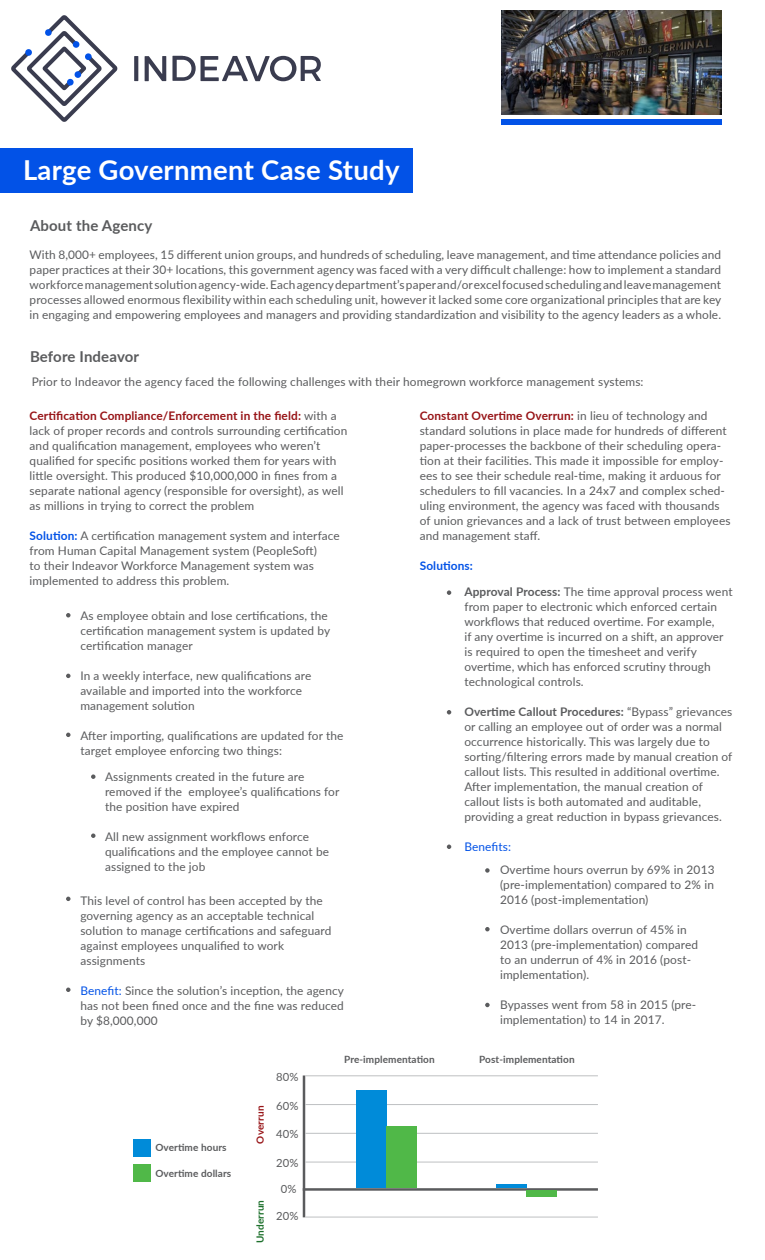
<style>
.page{position:relative;width:765px;height:1260px;background:#fff}
.page>*{position:absolute;margin:0;border:0;box-sizing:border-box;transform-origin:0 0}
.t1{font:700 27.5px "Lato";letter-spacing:.01em;color:#fff}
.t2{font:700 15px "Lato";letter-spacing:.01em;color:#5a5b5d}
.t3{font:11.88px/15px "Lato";letter-spacing:.01em;color:#5a5b5d}
.t4{font:700 11.88px "Lato";letter-spacing:.01em;color:#0252e7}
.t5{font:11.88px "Lato";letter-spacing:.01em;color:#0252e7}
.t6{font:11.25px "Lato";letter-spacing:.01em;color:#5a5b5d}
.t7{font:700 10px "Lato";letter-spacing:.01em;color:#5a5b5d}
.t8{font:700 10px "Lato";letter-spacing:.01em;color:#1d702c}
.t9{font:700 10px "Lato";letter-spacing:.01em;color:#971417}
.s1{font-weight:700;color:#971417}
.s2{font-weight:700;color:#0252e7}
.s3{color:#0252e7}
.s4{font-weight:700}
</style>
<div class="page">
<svg style="left:66px;top:613px;width:5px;height:5px"></svg>
<svg style="left:66px;top:674px;width:5px;height:4px"></svg>
<svg style="left:66px;top:733px;width:5px;height:4px"></svg>
<svg style="left:91px;top:774px;width:5px;height:5px"></svg>
<svg style="left:91px;top:834px;width:5px;height:4px"></svg>
<svg style="left:66px;top:897px;width:5px;height:4px"></svg>
<svg style="left:66px;top:988px;width:5px;height:4px"></svg>
<div style="left:0;top:148px;width:412px;height:45px;background:#0252e7"></div>
<div style="left:501px;top:120px;width:221px;height:5px;background:#0252e7"></div>
<svg style="left:485px;top:927px;width:5px;height:4px"></svg>
<svg style="left:485px;top:1003px;width:5px;height:4px"></svg>
<svg style="left:447px;top:590px;width:4px;height:5px"></svg>
<svg style="left:447px;top:710px;width:4px;height:4px"></svg>
<svg style="left:447px;top:845px;width:4px;height:4px"></svg>
<hr style="left:303px;top:1075px;width:2px;height:142px;background:#5a5b5d">
<hr style="left:303px;top:1188px;width:295px;height:3px;background:#5a5b5d">
<hr style="left:305px;top:1075px;width:293px;height:1px;background:#bec0c2">
<hr style="left:305px;top:1133px;width:293px;height:1px;background:#bec0c2">
<hr style="left:305px;top:1104px;width:293px;height:1px;background:#bec0c2">
<hr style="left:305px;top:1162px;width:293px;height:1px;background:#bec0c2">
<svg style="left:485px;top:868px;width:5px;height:5px"></svg>
<div style="left:134px;top:1139px;width:17px;height:17px;background:#008bd9"></div>
<div style="left:134px;top:1164px;width:17px;height:17px;background:#50b848"></div>
<div style="left:356px;top:1090px;width:30px;height:98px;background:#008bd9"></div>
<div style="left:386px;top:1126px;width:30px;height:62px;background:#50b848"></div>
<hr style="left:496px;top:1184px;width:31px;height:4px;background:#008bd9">
<div style="left:526px;top:1191px;width:31px;height:6px;background:#50b848"></div>
<hr style="left:305px;top:1217px;width:293px;height:1px;background:#bec0c2">
<svg style="left:134px;top:56px;width:4px;height:25px"></svg>
<svg style="left:145px;top:56px;width:21px;height:25px"></svg>
<svg style="left:172px;top:56px;width:149px;height:25px"></svg>
<svg style="left:11px;top:15px;width:107px;height:107px"></svg>
<img style="left:501px;top:10px;width:221px;height:104px">
<h1 class="t1" style="left:23px;top:149px;width:378px">Large Government Case Study</h1>
<p class="t2" style="left:30px;top:214px;width:124px">About the Agency</p>
<p class="t3" style="left:30px;top:247px;width:693px;text-align:justify">With 8,000+ employees, 15 different union groups, and hundreds of scheduling, leave management, and time attendance policies and paper practices at their 30+ locations, this government agency was faced with a very difficult challenge: how to implement a standard workforce management solution agency-wide. Each agency department’s paper and/or excel focused scheduling and leave management processes allowed enormous flexibility within each scheduling unit, however it lacked some core organizational principles that are key in engaging and empowering employees and managers and providing standardization and visibility to the agency leaders as a whole.</p>
<p class="t2" style="left:30px;top:346px;width:111px">Before Indeavor</p>
<p class="t3" style="left:32px;top:374px;width:613px">Prior to Indeavor the agency faced the following challenges with their homegrown workforce management systems:</p>
<p class="t3" style="left:30px;top:408px;width:319px"><span class="s1">Certification Compliance/Enforcement in the field:</span> with a lack of proper records and controls surrounding certification and qualification management, employees who weren’t qualified for specific positions worked them for years with little oversight. This produced $10,000,000 in fines from a separate national agency (responsible for oversight), as well as millions in trying to correct the problem</p>
<p class="t3" style="left:30px;top:528px;width:312px"><span class="s2">Solution:</span> A certification management system and interface from Human Capital Management system (PeopleSoft)<br>to their Indeavor Workforce Management system was implemented to address this problem.</p>
<p class="t3" style="left:80px;top:607px;width:251px">As employee obtain and lose certifications, the certification management system is updated by certification manager</p>
<p class="t3" style="left:80px;top:667px;width:233px">In a weekly interface, new qualifications are available and imported into the workforce management solution</p>
<p class="t3" style="left:80px;top:727px;width:265px">After importing, qualifications are updated for the target employee enforcing two things:</p>
<p class="t3" style="left:105px;top:769px;width:236px">Assignments created in the future are removed if the employee’s qualifications for the position have expired</p>
<p class="t3" style="left:105px;top:829px;width:226px">All new assignment workflows enforce qualifications and the employee cannot be assigned to the job</p>
<p class="t3" style="left:80px;top:892px;width:253px">This level of control has been accepted by the governing agency as an acceptable technical solution to manage certifications and safeguard against employees unqualified to work assignments</p>
<p class="t3" style="left:80px;top:982px;width:265px;text-align:justify"><span class="s3">Benefit:</span> Since the solution’s inception, the agency has not been fined once and the fine was reduced by $8,000,000</p>
<p class="t3" style="left:420px;top:408px;width:312px"><span class="s1">Constant Overtime Overrun:</span> in lieu of technology and standard solutions in place made for hundreds of different paper-processes the backbone of their scheduling opera&shy;tion at their facilities. This made it impossible for employ&shy;ees to see their schedule real-time, making it arduous for schedulers to fill vacancies. In a 24x7 and complex sched&shy;uling environment, the agency was faced with thousands of union grievances and a lack of trust between employees and management staff.</p>
<p class="t4" style="left:420px;top:557px;width:55px">Solutions:</p>
<p class="t3" style="left:464px;top:584px;width:270px"><span class="s4">Approval Process:</span> The time approval process went from paper to electronic which enforced certain workflows that reduced overtime. For example,<br>if any overtime is incurred on a shift, an approver is required to open the timesheet and verify overtime, which has enforced scrutiny through technological controls.</p>
<p class="t3" style="left:464px;top:704px;width:270px"><span class="s4">Overtime Callout Procedures:</span> “Bypass” grievances or calling an employee out of order was a normal occurrence historically. This was largely due to sorting/filtering errors made by manual creation of callout lists. This resulted in additional overtime.<br>After implementation, the manual creation of callout lists is both automated and auditable, providing a great reduction in bypass grievances.</p>
<p class="t5" style="left:464px;top:839px;width:48px">Benefits:</p>
<p class="t3" style="left:500px;top:862px;width:216px;text-align:justify">Overtime hours overrun by 69% in 2013 (pre-implementation) compared to 2% in 2016 (post-implementation)</p>
<p class="t3" style="left:500px;top:922px;width:200px">Overtime dollars overrun of 45% in<br>2013 (pre-implementation) compared to an underrun of 4% in 2016 (post&shy;implementation).</p>
<p class="t3" style="left:500px;top:997px;width:198px">Bypasses went from 58 in 2015 (pre&shy;implementation) to 14 in 2017.</p>
<p class="t7" style="left:155px;top:1140px;width:73px">Overtime hours</p>
<p class="t7" style="left:155px;top:1166px;width:77px">Overtime dollars</p>
<p class="t9" style="left:253px;top:1144px;width:39px;rotate:-90deg">Overrun</p>
<p class="t6" style="left:276px;top:1069px;width:24px">80%</p>
<p class="t6" style="left:276px;top:1097px;width:24px">60%</p>
<p class="t6" style="left:276px;top:1126px;width:24px">40%</p>
<p class="t6" style="left:276px;top:1155px;width:24px">20%</p>
<p class="t6" style="left:281px;top:1181px;width:17px">0%</p>
<p class="t8" style="left:253px;top:1243px;width:45px;rotate:-90deg">Underrun</p>
<p class="t6" style="left:276px;top:1208px;width:24px">20%</p>
<p class="t7" style="left:344px;top:1052px;width:92px">Pre-implementation</p>
<p class="t7" style="left:479px;top:1052px;width:97px">Post-implementation</p>
</div>
